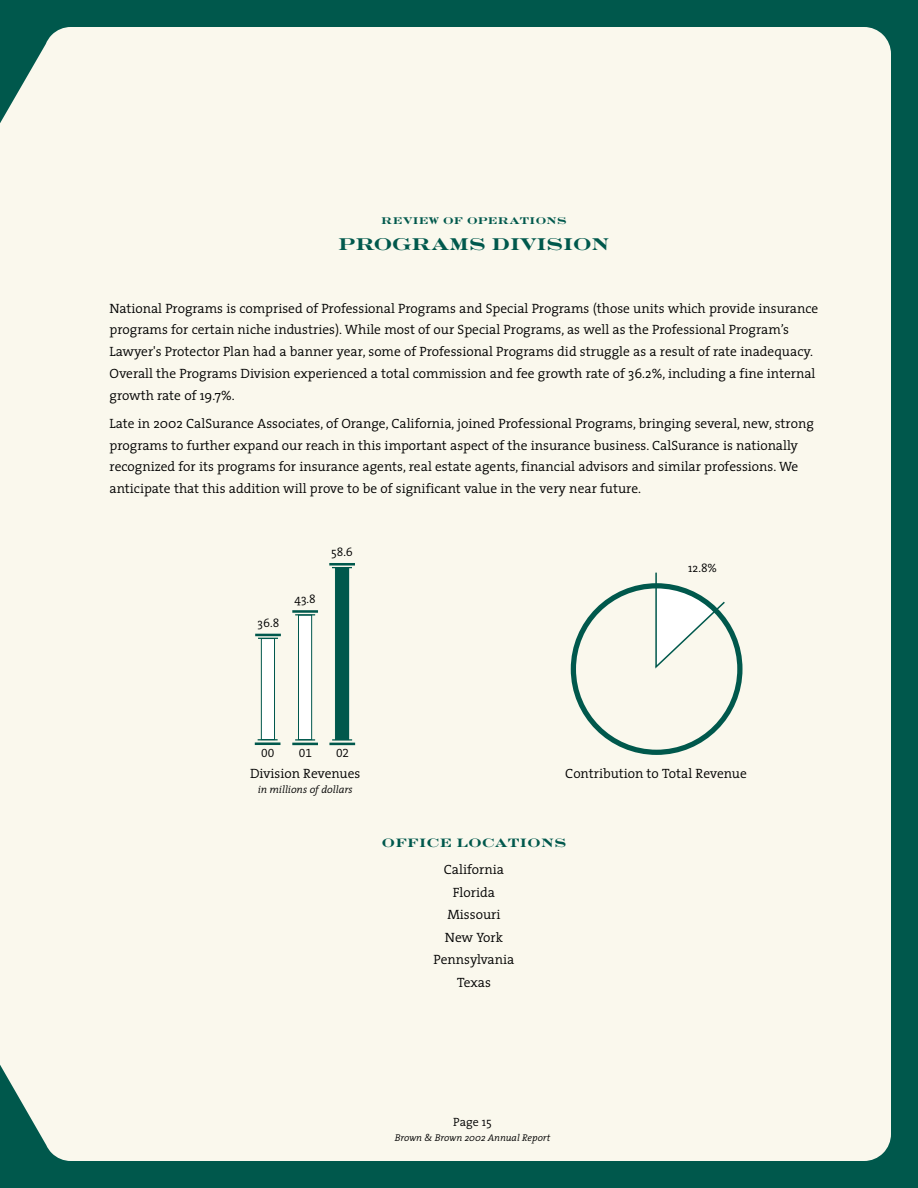
<style>
.page{position:relative;width:918px;height:1188px;background:#fff}
.page>*{position:absolute;margin:0;border:0;box-sizing:border-box;transform-origin:0 0}
.t1{font:700 21px "Engravers D";color:#00584c}
.t2{font:700 15px "Engravers D";letter-spacing:.025em;color:#00584c}
.t3{font:300 13.5px/21.8px "The Serif";color:#000}
.t4{font:300 12px "The Serif";color:#000}
.t5{font:700 12px "Engravers D";letter-spacing:.025em;color:#00584c}
.t6{font:12px "The Serif Semi Light Expert";color:#000}
.t7{font:italic 300 10.5px "The Serif";color:#000}
.t8{font:italic 300 9.75px "The Serif";color:#000}
</style>
<div class="page">
<div style="left:0;top:0;width:918px;height:1187px;background:#00584c"></div>
<div style="left:0;top:27px;width:891px;height:1134px;background:#faf8ed"></div>
<svg style="left:571px;top:571px;width:172px;height:184px;background:#e2e9de"></svg>
<div style="left:299px;top:615px;width:12px;height:124px;background:#fff"></div>
<div style="left:298px;top:615px;width:14px;height:125px;border:1px solid #00584c"></div>
<div style="left:336px;top:568px;width:12px;height:171px;background:#00584c"></div>
<div style="left:262px;top:639px;width:12px;height:100px;background:#fff"></div>
<div style="left:261px;top:638px;width:14px;height:102px;border:1px solid #00584c"></div>
<svg style="left:332px;top:567px;width:20px;height:1px"></svg>
<hr style="left:329px;top:563px;width:26px;height:3px;background:#00584c">
<svg style="left:295px;top:614px;width:20px;height:1px"></svg>
<hr style="left:292px;top:610px;width:26px;height:3px;background:#00584c">
<hr style="left:332px;top:739px;width:20px;height:2px;background:#00584c">
<hr style="left:295px;top:739px;width:20px;height:2px;background:#00584c">
<hr style="left:329px;top:743px;width:26px;height:2px;background:#00584c">
<hr style="left:292px;top:743px;width:26px;height:2px;background:#00584c">
<svg style="left:258px;top:638px;width:20px;height:1px"></svg>
<hr style="left:255px;top:634px;width:26px;height:2px;background:#00584c">
<svg style="left:258px;top:739px;width:20px;height:1px"></svg>
<hr style="left:255px;top:742px;width:25px;height:3px;background:#00584c">
<p class="t5" style="left:381px;top:213px;width:187px">review of operations</p>
<h1 class="t1" style="left:338px;top:231px;width:273px">programs division</h1>
<p class="t3" style="left:110px;top:298px;width:710px">National Programs is comprised of Professional Programs and Special Programs (those units which provide insurance programs for certain niche industries). While most of our Special Programs, as well as the Professional Program’s Lawyer's Protector Plan had a banner year, some of Professional Programs did struggle as a result of rate inadequacy.<br>Overall the Programs Division experienced a total commission and fee growth rate of 36.2%, including a fine internal growth rate of 19.7%.</p>
<p class="t3" style="left:110px;top:414px;width:706px">Late in 2002 CalSurance Associates, of Orange, California, joined Professional Programs, bringing several, new, strong programs to further expand our reach in this important aspect of the insurance business. CalSurance is nationally recognized for its programs for insurance agents, real estate agents, financial advisors and similar professions. We anticipate that this addition will prove to be of significant value in the very near future.</p>
<p class="t4" style="left:258px;top:618px;width:23px">36.8</p>
<p class="t4" style="left:295px;top:594px;width:23px">43.8</p>
<p class="t4" style="left:331px;top:548px;width:23px">58.6</p>
<p class="t4" style="left:688px;top:564px;width:30px">12.8%</p>
<p class="t6" style="left:261px;top:746px;width:15px">00</p>
<p class="t6" style="left:299px;top:746px;width:15px">01</p>
<p class="t6" style="left:336px;top:746px;width:15px">02</p>
<p class="t3" style="left:250px;top:764px;width:112px">Division Revenues</p>
<p class="t7" style="left:258px;top:785px;width:97px">in millions of dollars</p>
<p class="t3" style="left:565px;top:764px;width:183px">Contribution to Total Revenue</p>
<p class="t2" style="left:382px;top:833px;width:186px">office locations</p>
<p class="t3" style="left:434px;top:860px;width:82px;line-height:22.5px;text-align:center">California<br>Florida<br>Missouri<br>New York<br>Pennsylvania<br>Texas</p>
<p class="t4" style="left:453px;top:1117px;width:40px">Page 15</p>
<p class="t8" style="left:395px;top:1133px;width:157px">Brown &amp; Brown 2002 Annual Report</p>
</div>
